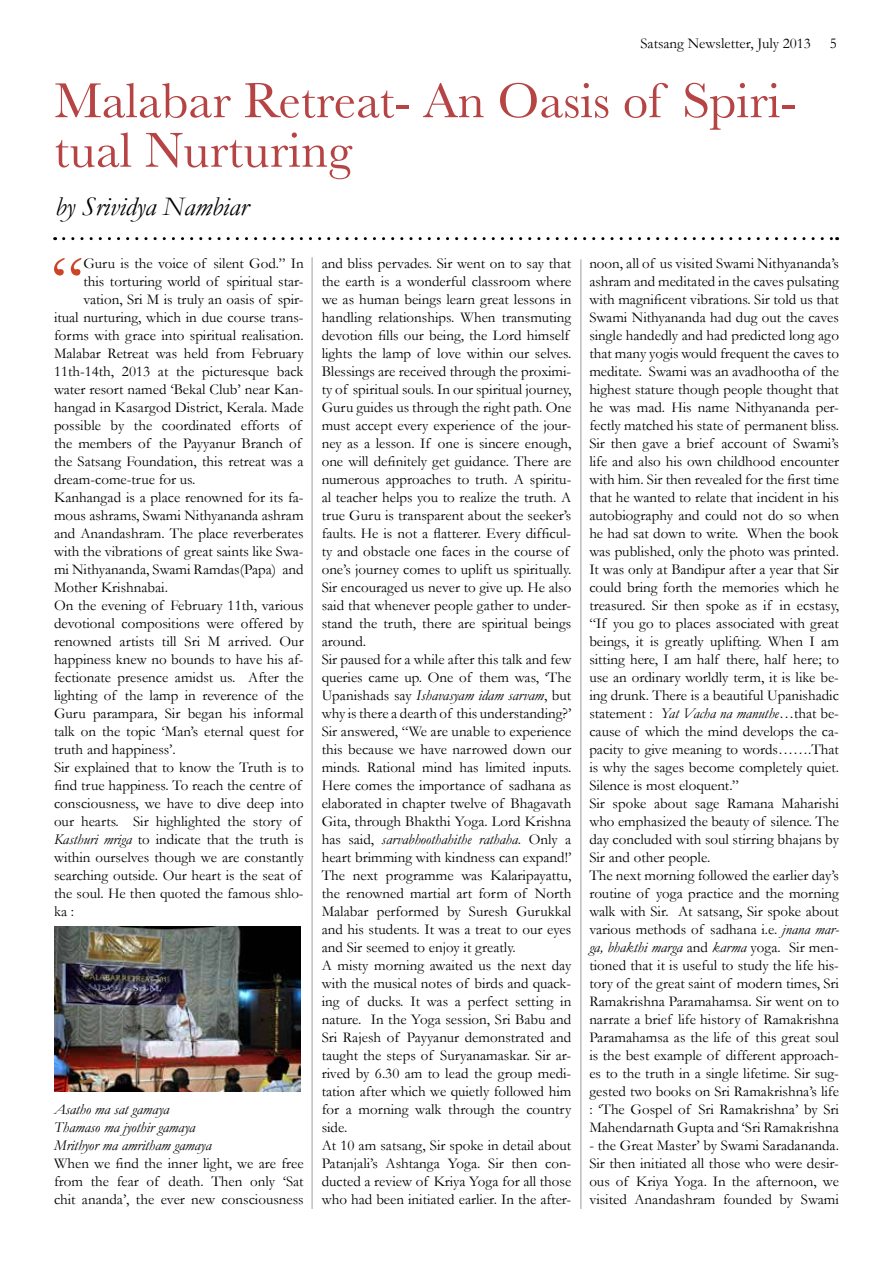
<style>
.page{position:relative;width:893px;height:1263px;background:#fff}
.page>*{position:absolute;margin:0;border:0;box-sizing:border-box;transform-origin:0 0}
.t1{font:72.75px "Garamond";color:#cd4327}
.t2{font:51px/49.5px "Baskerville";color:#b64445}
.t3{font:italic 27px "Garamond";color:#000}
.t4{font:15px/18px "Garamond";color:#000;text-align:justify}
.t5{font:italic 15px/18px "Garamond";color:#000}
.s1{font-style:italic}
</style>
<div class="page">
<svg style="left:64px;top:237px;width:774px;height:3px"></svg>
<img style="left:54px;top:926px;width:247px;height:165px">
<hr style="left:311px;top:257px;width:2px;height:952px;background:#bcbec0">
<hr style="left:580px;top:259px;width:2px;height:950px;background:#bcbec0">
<p class="t4" style="left:640px;top:34px;width:172px">Satsang Newsletter, July 2013</p>
<p class="t4" style="left:830px;top:34px;width:9px">5</p>
<h2 class="t2" style="left:54px;top:75px;width:743px">Malabar Retreat- An Oasis of Spiri&shy;tual Nurturing</h2>
<h3 class="t3" style="left:55px;top:190px;width:194px">by Srividya Nambiar</h3>
<h1 class="t1" style="left:51px;top:238px;width:34px">“</h1>
<p class="t4" style="left:83px;top:254px;width:222px">Guru is the voice of silent God.” In</p>
<p class="t4" style="left:83px;top:272px;width:222px">this torturing world of spiritual star-</p>
<p class="t4" style="left:83px;top:290px;width:222px">vation, Sri M is truly an oasis of spir-</p>
<p class="t4" style="left:54px;top:308px;width:251px">itual nurturing, which in due course trans-</p>
<p class="t4" style="left:54px;top:326px;width:251px">forms with grace into spiritual realisation.</p>
<p class="t4" style="left:54px;top:344px;width:251px">Malabar Retreat was held from February</p>
<p class="t4" style="left:54px;top:362px;width:251px">11th-14th, 2013 at the picturesque back</p>
<p class="t4" style="left:54px;top:380px;width:251px">water resort named ‘Bekal Club’ near Kan-</p>
<p class="t4" style="left:54px;top:398px;width:251px">hangad in Kasargod District, Kerala. Made</p>
<p class="t4" style="left:54px;top:416px;width:249px">possible by the coordinated efforts of</p>
<p class="t4" style="left:54px;top:434px;width:249px">the members of the Payyanur Branch of</p>
<p class="t4" style="left:54px;top:452px;width:251px">the Satsang Foundation, this retreat was a</p>
<p class="t4" style="left:54px;top:470px;width:143px">dream-come-true for us.</p>
<p class="t4" style="left:54px;top:488px;width:251px">Kanhangad is a place renowned for its fa-</p>
<p class="t4" style="left:54px;top:506px;width:251px">mous ashrams, Swami Nithyananda ashram</p>
<p class="t4" style="left:54px;top:524px;width:251px">and Anandashram. The place reverberates</p>
<p class="t4" style="left:54px;top:542px;width:251px">with the vibrations of great saints like Swa-</p>
<p class="t4" style="left:54px;top:560px;width:251px">mi Nithyananda, Swami Ramdas(Papa) and</p>
<p class="t4" style="left:54px;top:578px;width:116px">Mother Krishnabai.</p>
<p class="t4" style="left:54px;top:596px;width:251px">On the evening of February 11th, various</p>
<p class="t4" style="left:54px;top:614px;width:251px">devotional compositions were offered by</p>
<p class="t4" style="left:54px;top:632px;width:251px">renowned artists till Sri M arrived. Our</p>
<p class="t4" style="left:54px;top:650px;width:251px">happiness knew no bounds to have his af-</p>
<p class="t4" style="left:54px;top:668px;width:251px">fectionate presence amidst us. After the</p>
<p class="t4" style="left:54px;top:686px;width:251px">lighting of the lamp in reverence of the</p>
<p class="t4" style="left:54px;top:704px;width:251px">Guru parampara, Sir began his informal</p>
<p class="t4" style="left:54px;top:722px;width:251px">talk on the topic ‘Man’s eternal quest for</p>
<p class="t4" style="left:54px;top:740px;width:123px">truth and happiness’.</p>
<p class="t4" style="left:54px;top:758px;width:251px">Sir explained that to know the Truth is to</p>
<p class="t4" style="left:54px;top:776px;width:249px">find true happiness. To reach the centre of</p>
<p class="t4" style="left:54px;top:794px;width:251px">consciousness, we have to dive deep into</p>
<p class="t4" style="left:54px;top:812px;width:249px">our hearts. Sir highlighted the story of</p>
<p class="t4" style="left:54px;top:830px;width:251px"><span class="s1">Kasthuri mriga</span> to indicate that the truth is</p>
<p class="t4" style="left:54px;top:848px;width:251px">within ourselves though we are constantly</p>
<p class="t4" style="left:54px;top:866px;width:249px">searching outside. Our heart is the seat of</p>
<p class="t4" style="left:54px;top:884px;width:251px">the soul. He then quoted the famous shlo-</p>
<p class="t4" style="left:54px;top:902px;width:22px">ka :</p>
<p class="t5" style="left:54px;top:1100px;width:159px">Asatho ma sat gamaya<br>Thamaso ma jyothir gamaya<br>Mrithyor ma amritham gamaya</p>
<p class="t4" style="left:54px;top:1154px;width:251px">When we find the inner light, we are free from the fear of death. Then only ‘Sat chit ananda’, the ever new consciousness</p>
<p class="t4" style="left:322px;top:254px;width:251px;text-align:left">and bliss pervades. Sir went on to say that the earth is a wonderful classroom where we as human beings learn great lessons in handling relationships. When transmuting devotion fills our being, the Lord himself lights the lamp of love within our selves.<br>Blessings are received through the proximi&shy;ty of spiritual souls. In our spiritual journey, Guru guides us through the right path. One must accept every experience of the jour&shy;ney as a lesson. If one is sincere enough, one will definitely get guidance. There are numerous approaches to truth. A spiritu&shy;al teacher helps you to realize the truth. A true Guru is transparent about the seeker’s faults. He is not a flatterer. Every difficul&shy;ty and obstacle one faces in the course of one’s journey comes to uplift us spiritually.<br>Sir encouraged us never to give up. He also said that whenever people gather to under&shy;stand the truth, there are spiritual beings around.<br>Sir paused for a while after this talk and few queries came up. One of them was, ‘The Upanishads say <span class="s1">Ishavasyam idam sarvam</span>, but why is there a dearth of this understanding?’ Sir answered, “We are unable to experience this because we have narrowed down our minds. Rational mind has limited inputs.<br>Here comes the importance of sadhana as elaborated in chapter twelve of Bhagavath Gita, through Bhakthi Yoga. Lord Krishna has said, <span class="s1">sarvabhoothahithe rathaha</span>. Only a heart brimming with kindness can expand!’ The next programme was Kalaripayattu, the renowned martial art form of North Malabar performed by Suresh Gurukkal and his students. It was a treat to our eyes and Sir seemed to enjoy it greatly.<br>A misty morning awaited us the next day with the musical notes of birds and quack&shy;ing of ducks. It was a perfect setting in nature. In the Yoga session, Sri Babu and Sri Rajesh of Payyanur demonstrated and taught the steps of Suryanamaskar. Sir ar&shy;rived by 6.30 am to lead the group medi&shy;tation after which we quietly followed him for a morning walk through the country side.<br>At 10 am satsang, Sir spoke in detail about Patanjali’s Ashtanga Yoga. Sir then con&shy;ducted a review of Kriya Yoga for all those who had been initiated earlier. In the after-</p>
<p class="t4" style="left:589px;top:254px;width:251px;text-align:left">noon, all of us visited Swami Nithyananda’s ashram and meditated in the caves pulsating with magnificent vibrations. Sir told us that Swami Nithyananda had dug out the caves single handedly and had predicted long ago that many yogis would frequent the caves to meditate. Swami was an avadhootha of the highest stature though people thought that he was mad. His name Nithyananda per&shy;fectly matched his state of permanent bliss.<br>Sir then gave a brief account of Swami’s life and also his own childhood encounter with him. Sir then revealed for the first time that he wanted to relate that incident in his autobiography and could not do so when he had sat down to write. When the book was published, only the photo was printed.<br>It was only at Bandipur after a year that Sir could bring forth the memories which he treasured. Sir then spoke as if in ecstasy, “If you go to places associated with great beings, it is greatly uplifting. When I am sitting here, I am half there, half here; to use an ordinary worldly term, it is like be&shy;ing drunk. There is a beautiful Upanishadic statement : <span class="s1">Yat Vacha na manuthe</span>…that be&shy;cause of which the mind develops the ca&shy;pacity to give meaning to words…….That is why the sages become completely quiet.<br>Silence is most eloquent.”<br>Sir spoke about sage Ramana Maharishi who emphasized the beauty of silence. The day concluded with soul stirring bhajans by Sir and other people.<br>The next morning followed the earlier day’s routine of yoga practice and the morning walk with Sir. At satsang, Sir spoke about various methods of sadhana i.e. <span class="s1">jnana mar&shy;ga, bhakthi marga</span> and <span class="s1">karma</span> yoga. Sir men&shy;tioned that it is useful to study the life his&shy;tory of the great saint of modern times, Sri Ramakrishna Paramahamsa. Sir went on to narrate a brief life history of Ramakrishna Paramahamsa as the life of this great soul is the best example of different approach&shy;es to the truth in a single lifetime. Sir sug&shy;gested two books on Sri Ramakrishna’s life : ‘The Gospel of Sri Ramakrishna’ by Sri Mahendarnath Gupta and ‘Sri Ramakrishna</p>
<p class="t4" style="left:589px;top:1136px;width:251px">- the Great Master’ by Swami Saradananda.<br>Sir then initiated all those who were desir&shy;ous of Kriya Yoga. In the afternoon, we visited Anandashram founded by Swami</p>
</div>
